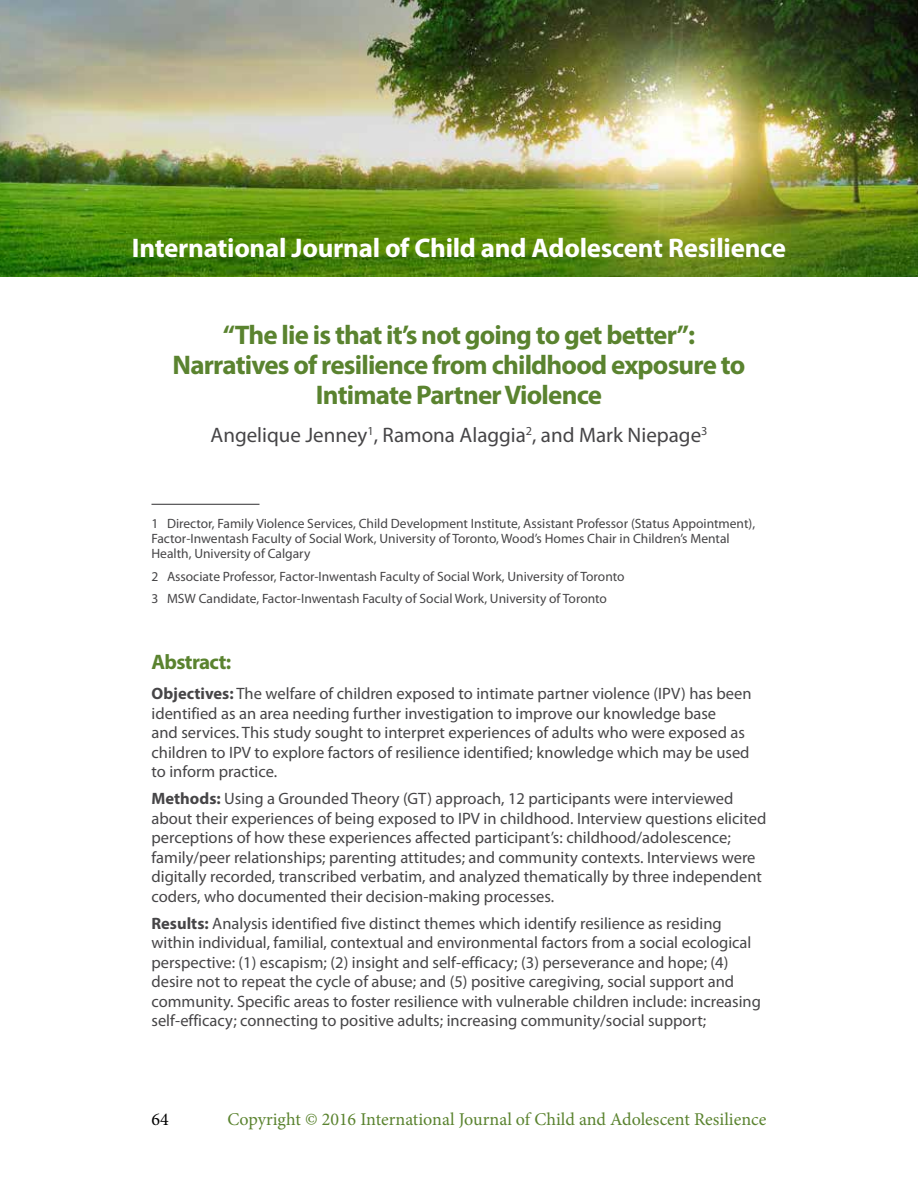
<style>
.page{position:relative;width:918px;height:1188px;background:#fff}
.page>*{position:absolute;margin:0;border:0;box-sizing:border-box;transform-origin:0 0}
.t1{font:700 27px/30px "Myriad Pro";letter-spacing:-.03em;color:#5a832f;text-align:center}
.t2{font:700 27px "Myriad Pro";letter-spacing:-.01em;color:#fff}
.t3{font:21px "Myriad Pro";color:#464547}
.t4{font:700 21px "Myriad Pro";letter-spacing:-.03em;color:#5a832f}
.t5{font:18px "Minion Pro";color:#5a832f}
.t6{font:18px "Minion Pro";color:#000}
.t7{font:16.5px/19.5px "Myriad Pro";color:#464547}
.t8{font:13.5px/15px "Myriad Pro";color:#464547}
.s1{font-weight:700}
</style>
<div class="page">
<img style="left:0;top:0;width:918px;height:276px">
<hr style="left:152px;top:504px;width:108px;height:1px;background:#464547">
<h1 class="t2" style="left:132px;top:230px;width:656px">International Journal of Child and Adolescent Resilience</h1>
<h1 class="t1" style="left:173px;top:319px;width:574px">“The lie is that it’s not going to get better”:<br>Narratives of resilience from childhood exposure to<br>Intimate Partner Violence</h1>
<p class="t3" style="left:211px;top:424px;width:498px">Angelique Jenney<sup>1</sup>, Ramona Alaggia<sup>2</sup>, and Mark Niepage<sup>3</sup></p>
<p class="t8" style="left:152px;top:517px;width:605px">1 Director, Family Violence Services, Child Development Institute, Assistant Professor (Status Appointment),<br>Factor-Inwentash Faculty of Social Work, University of Toronto, Wood’s Homes Chair in Children’s Mental<br>Health, University of Calgary</p>
<p class="t8" style="left:152px;top:565px;width:475px;line-height:22.5px">2 Associate Professor, Factor-Inwentash Faculty of Social Work, University of Toronto<br>3 MSW Candidate, Factor-Inwentash Faculty of Social Work, University of Toronto</p>
<p class="t4" style="left:152px;top:648px;width:81px">Abstract:</p>
<p class="t7" style="left:152px;top:684px;width:602px"><span class="s1">Objectives:</span> The welfare of children exposed to intimate partner violence (IPV) has been identified as an area needing further investigation to improve our knowledge base<br>and services. This study sought to interpret experiences of adults who were exposed as children to IPV to explore factors of resilience identified; knowledge which may be used to inform practice.</p>
<p class="t7" style="left:152px;top:789px;width:616px"><span class="s1">Methods:</span> Using a Grounded Theory (GT) approach, 12 participants were interviewed about their experiences of being exposed to IPV in childhood. Interview questions elicited perceptions of how these experiences affected participant’s: childhood/adolescence; family/peer relationships; parenting attitudes; and community contexts. Interviews were digitally recorded, transcribed verbatim, and analyzed thematically by three independent coders, who documented their decision-making processes.</p>
<p class="t7" style="left:152px;top:914px;width:611px"><span class="s1">Results:</span> Analysis identified five distinct themes which identify resilience as residing within individual, familial, contextual and environmental factors from a social ecological perspective: (1) escapism; (2) insight and self-efficacy; (3) perseverance and hope; (4) desire not to repeat the cycle of abuse; and (5) positive caregiving, social support and community. Specific areas to foster resilience with vulnerable children include: increasing self-efficacy; connecting to positive adults; increasing community/social support;</p>
<p class="t6" style="left:152px;top:1107px;width:19px">64</p>
<p class="t5" style="left:227px;top:1107px;width:541px">Copyright © 2016 International Journal of Child and Adolescent Resilience</p>
</div>
